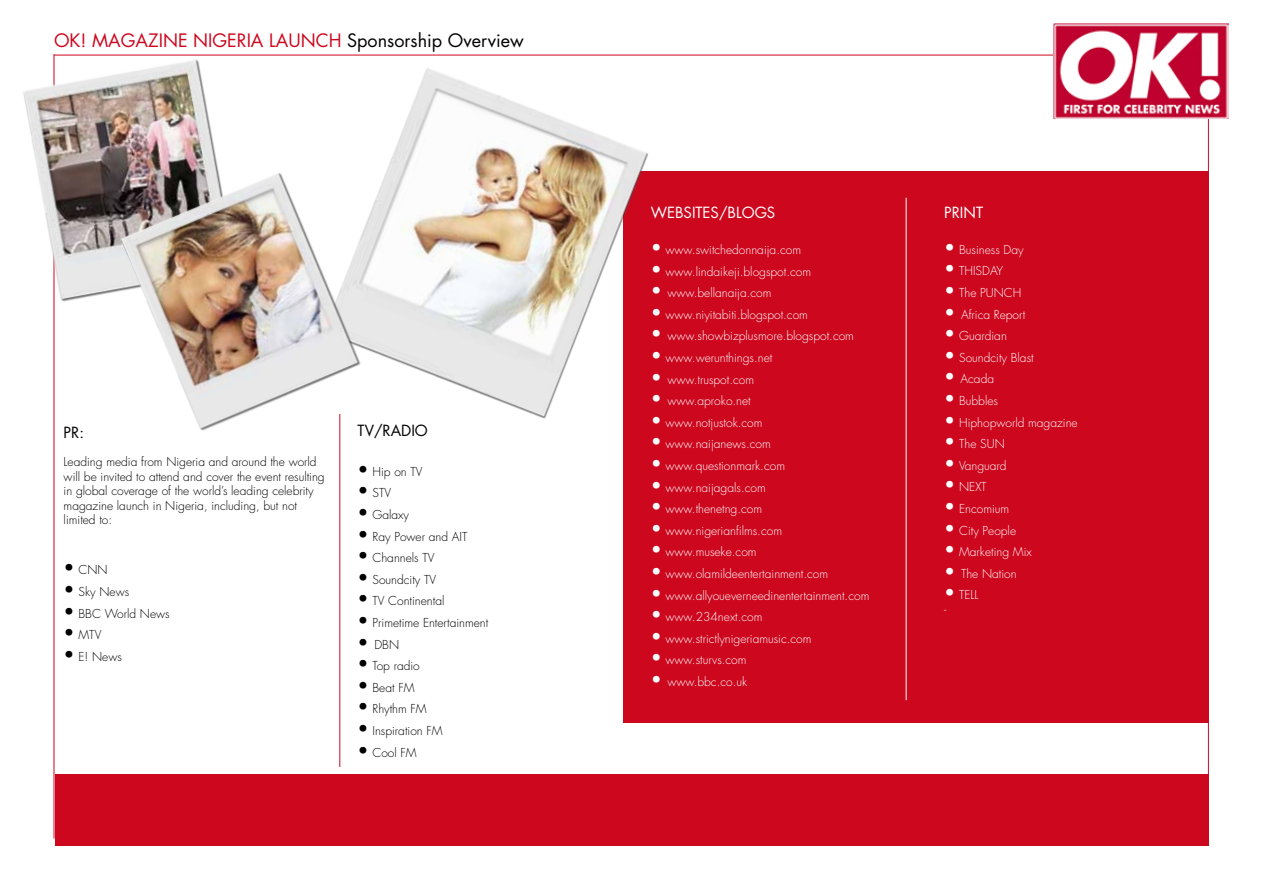
<style>
.page{position:relative;width:1263px;height:893px;background:#fff}
.page>*{position:absolute;margin:0;border:0;box-sizing:border-box;transform-origin:0 0}
.t1{font:18px "Futura";color:#cd071e}
.t2{font:15px "Futura";color:#fff}
.t3{font:15px "Futura";color:#000}
.t4{font:300 12px/14.4px "Futura";color:#fff}
.t5{font:300 12px/14.4px "Futura";color:#000}
.s1{color:#000}
.s2{font-size:18px}
</style>
<div class="page">
<div style="left:623px;top:171px;width:585px;height:551px;background:#cd071e"></div>
<hr style="left:54px;top:55px;width:1155px;height:1px;background:#cd071e">
<hr style="left:1208px;top:54px;width:1px;height:785px;background:#cd071e">
<div style="left:55px;top:774px;width:1153px;height:72px;background:#cd071e"></div>
<hr style="left:54px;top:54px;width:1px;height:784px;background:#cd071e">
<hr style="left:339px;top:414px;width:1px;height:353px;background:#cd071e">
<hr style="left:906px;top:198px;width:1px;height:502px;background:#fff">
<img style="left:300px;top:54px;width:369px;height:365px">
<img style="left:23px;top:54px;width:259px;height:275px">
<img style="left:93px;top:151px;width:297px;height:306px">
<img style="left:1053px;top:23px;width:176px;height:96px">
<h1 class="t1" style="left:54px;top:28px;width:471px">OK! MAGAZINE NIGERIA LAUNCH <span class="s1">Sponsorship Overview</span></h1>
<p class="t3" style="left:64px;top:422px;width:22px">PR:</p>
<p class="t5" style="left:64px;top:455px;width:263px">Leading media from Nigeria and around the world will be invited to attend and cover the event resulting in global coverage of the world’s leading celebrity magazine launch in Nigeria, including, but not limited to:</p>
<p class="t5" style="left:64px;top:563px;width:45px"><span class="s2">•</span> CNN</p>
<p class="t5" style="left:64px;top:584px;width:67px"><span class="s2">•</span> Sky News</p>
<p class="t5" style="left:64px;top:606px;width:108px"><span class="s2">•</span> BBC World News</p>
<p class="t5" style="left:64px;top:628px;width:39px"><span class="s2">•</span> MTV</p>
<p class="t5" style="left:64px;top:649px;width:60px"><span class="s2">•</span> E! News</p>
<p class="t3" style="left:358px;top:420px;width:72px">TV/RADIO</p>
<p class="t5" style="left:358px;top:464px;width:66px"><span class="s2">•</span> Hip on TV</p>
<p class="t5" style="left:358px;top:486px;width:35px"><span class="s2">•</span> STV</p>
<p class="t5" style="left:358px;top:508px;width:53px"><span class="s2">•</span> Galaxy</p>
<p class="t5" style="left:358px;top:529px;width:111px"><span class="s2">•</span> Ray Power and AIT</p>
<p class="t5" style="left:358px;top:551px;width:78px"><span class="s2">•</span> Channels TV</p>
<p class="t5" style="left:358px;top:572px;width:80px"><span class="s2">•</span> Soundcity TV</p>
<p class="t5" style="left:358px;top:594px;width:88px"><span class="s2">•</span> TV Continental</p>
<p class="t5" style="left:358px;top:616px;width:132px"><span class="s2">•</span> Primetime Entertainment</p>
<p class="t5" style="left:358px;top:637px;width:43px"><span class="s2">•</span> DBN</p>
<p class="t5" style="left:358px;top:659px;width:64px"><span class="s2">•</span> Top radio</p>
<p class="t5" style="left:358px;top:680px;width:58px"><span class="s2">•</span> Beat FM</p>
<p class="t5" style="left:358px;top:702px;width:71px"><span class="s2">•</span> Rhythm FM</p>
<p class="t5" style="left:358px;top:724px;width:86px"><span class="s2">•</span> Inspiration FM</p>
<p class="t5" style="left:358px;top:745px;width:61px"><span class="s2">•</span> Cool FM</p>
<p class="t2" style="left:651px;top:202px;width:126px">WEBSITES/BLOGS</p>
<p class="t4" style="left:651px;top:243px;width:152px"><span class="s2">•</span> www.switchedonnaija.com</p>
<p class="t4" style="left:651px;top:264px;width:162px"><span class="s2">•</span> www.lindaikeji.blogspot.com</p>
<p class="t4" style="left:651px;top:286px;width:122px"><span class="s2">•</span> www.bellanaija.com</p>
<p class="t4" style="left:651px;top:307px;width:159px"><span class="s2">•</span> www.niyitabiti.blogspot.com</p>
<p class="t4" style="left:651px;top:329px;width:205px"><span class="s2">•</span> www.showbizplusmore.blogspot.com</p>
<p class="t4" style="left:651px;top:351px;width:123px"><span class="s2">•</span> www.werunthings.net</p>
<p class="t4" style="left:651px;top:372px;width:105px"><span class="s2">•</span> www.truspot.com</p>
<p class="t4" style="left:651px;top:394px;width:102px"><span class="s2">•</span> www.aproko.net</p>
<p class="t4" style="left:651px;top:415px;width:113px"><span class="s2">•</span> www.notjustok.com</p>
<p class="t4" style="left:651px;top:437px;width:122px"><span class="s2">•</span> www.naijanews.com</p>
<p class="t4" style="left:651px;top:459px;width:136px"><span class="s2">•</span> www.questionmark.com</p>
<p class="t4" style="left:651px;top:480px;width:117px"><span class="s2">•</span> www.naijagals.com</p>
<p class="t4" style="left:651px;top:502px;width:113px"><span class="s2">•</span> www.thenetng.com</p>
<p class="t4" style="left:651px;top:523px;width:133px"><span class="s2">•</span> www.nigerianfilms.com</p>
<p class="t4" style="left:651px;top:545px;width:107px"><span class="s2">•</span> www.museke.com</p>
<p class="t4" style="left:651px;top:567px;width:179px"><span class="s2">•</span> www.olamildeentertainment.com</p>
<p class="t4" style="left:651px;top:588px;width:220px"><span class="s2">•</span> www.allyoueverneedinentertainment.com</p>
<p class="t4" style="left:651px;top:610px;width:113px"><span class="s2">•</span> www.234next.com</p>
<p class="t4" style="left:651px;top:631px;width:162px"><span class="s2">•</span> www.strictlynigeriamusic.com</p>
<p class="t4" style="left:651px;top:653px;width:97px"><span class="s2">•</span> www.sturvs.com</p>
<p class="t4" style="left:651px;top:675px;width:98px"><span class="s2">•</span> www.bbc.co.uk</p>
<p class="t2" style="left:944px;top:202px;width:40px">PRINT</p>
<p class="t4" style="left:944px;top:242px;width:81px"><span class="s2">•</span> Business Day</p>
<p class="t4" style="left:944px;top:264px;width:60px"><span class="s2">•</span> THISDAY</p>
<p class="t4" style="left:944px;top:286px;width:79px"><span class="s2">•</span> The PUNCH</p>
<p class="t4" style="left:944px;top:307px;width:82px"><span class="s2">•</span> Africa Report</p>
<p class="t4" style="left:944px;top:329px;width:64px"><span class="s2">•</span> Guardian</p>
<p class="t4" style="left:944px;top:350px;width:91px"><span class="s2">•</span> Soundcity Blast</p>
<p class="t4" style="left:944px;top:372px;width:51px"><span class="s2">•</span> Acada</p>
<p class="t4" style="left:944px;top:394px;width:55px"><span class="s2">•</span> Bubbles</p>
<p class="t4" style="left:944px;top:415px;width:135px"><span class="s2">•</span> Hiphopworld magazine</p>
<p class="t4" style="left:944px;top:437px;width:62px"><span class="s2">•</span> The SUN</p>
<p class="t4" style="left:944px;top:458px;width:64px"><span class="s2">•</span> Vanguard</p>
<p class="t4" style="left:944px;top:480px;width:44px"><span class="s2">•</span> NEXT</p>
<p class="t4" style="left:944px;top:502px;width:67px"><span class="s2">•</span> Encomium</p>
<p class="t4" style="left:944px;top:523px;width:73px"><span class="s2">•</span> City People</p>
<p class="t4" style="left:944px;top:545px;width:89px"><span class="s2">•</span> Marketing Mix</p>
<p class="t4" style="left:944px;top:566px;width:74px"><span class="s2">•</span> The Nation</p>
<p class="t4" style="left:944px;top:588px;width:36px"><span class="s2">•</span> TELL -</p>
</div>
